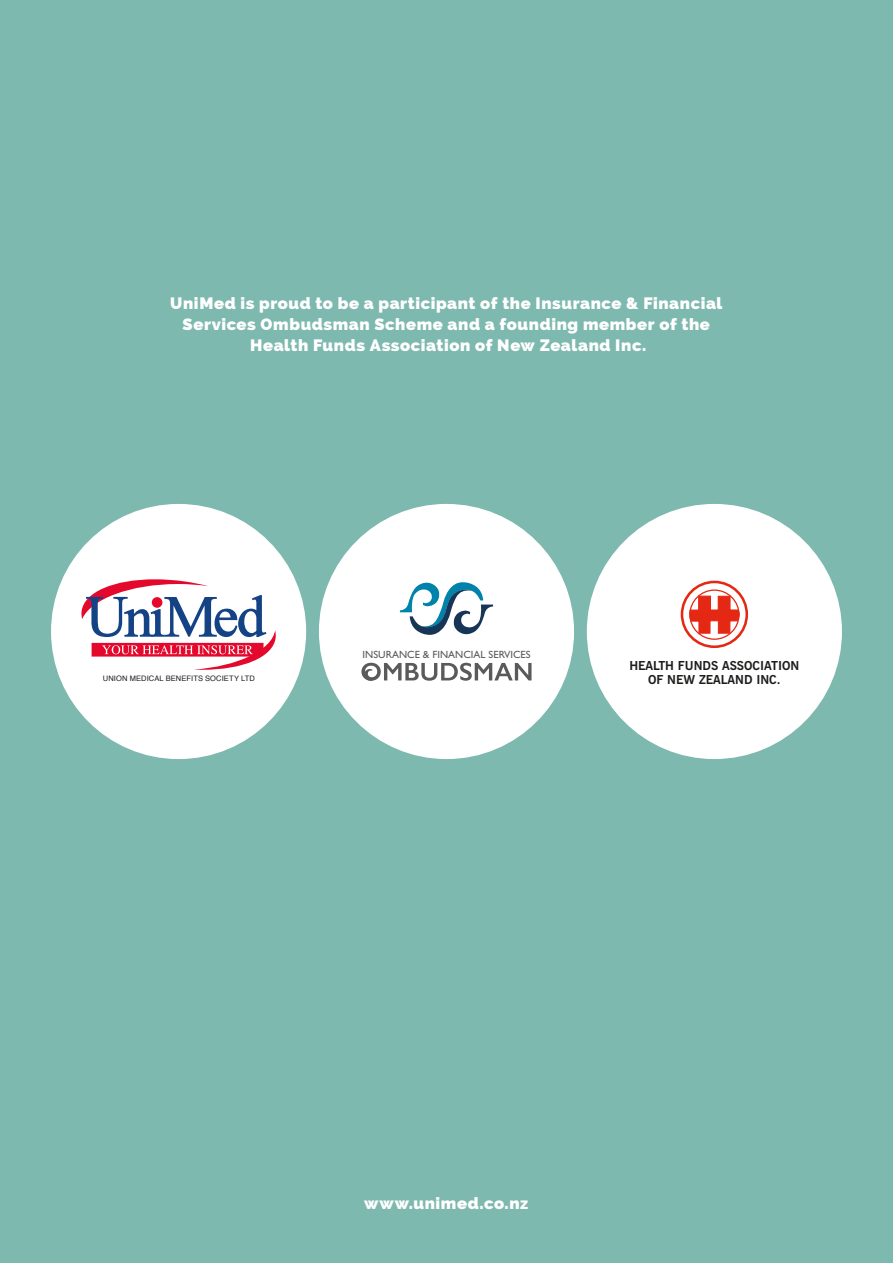
<style>
.page{position:relative;width:893px;height:1263px;background:#7eb9af}
.page>*{position:absolute;margin:0;border:0;box-sizing:border-box;transform-origin:0 0}
.t1{font:800 16.5px/21px "Raleway";letter-spacing:.035em;color:#fff;text-align:center}
.t2{font:700 12.45px/13.4px "News Gothic BT";color:#1d1d1b;text-align:center}
.t3{font:10.5px "Gill Sans";color:#5a5a5c}
.t4{font:7.5px "Helvetica";letter-spacing:.015em;color:#1d1d1b}
</style>
<div class="page">
<div style="left:319px;top:504px;width:255px;height:255px;background:#fff;border-radius:50%"></div>
<div style="left:587px;top:504px;width:255px;height:255px;background:#fff;border-radius:50%"></div>
<div style="left:51px;top:504px;width:255px;height:255px;background:#fff;border-radius:50%"></div>
<svg style="left:400px;top:582px;width:93px;height:53px"></svg>
<svg style="left:361px;top:663px;width:170px;height:18px"></svg>
<svg style="left:682px;top:582px;width:65px;height:65px"></svg>
<div style="left:681px;top:581px;width:67px;height:67px;border:3px solid #e52813;border-radius:50%"></div>
<svg style="left:689px;top:595px;width:52px;height:39px"></svg>
<div style="left:689px;top:589px;width:51px;height:51px;border:1px solid #e52813;border-radius:50%"></div>
<svg style="left:81px;top:579px;width:195px;height:91px"></svg>
<p class="t1" style="left:170px;top:293px;width:554px">UniMed is proud to be a participant of the Insurance &amp; Financial<br>Services Ombudsman Scheme and a founding member of the<br>Health Funds Association of New Zealand Inc.</p>
<p class="t4" style="left:103px;top:672px;width:154px">UNION MEDICAL BENEFITS SOCIETY LTD</p>
<p class="t3" style="left:363px;top:648px;width:170px">INSURANCE &amp; FINANCIAL SERVICES</p>
<p class="t2" style="left:629px;top:659px;width:172px">HEALTH FUNDS ASSOCIATION<br>OF NEW ZEALAND INC.</p>
<p class="t1" style="left:364px;top:1193px;width:166px">www.unimed.co.nz</p>
</div>
